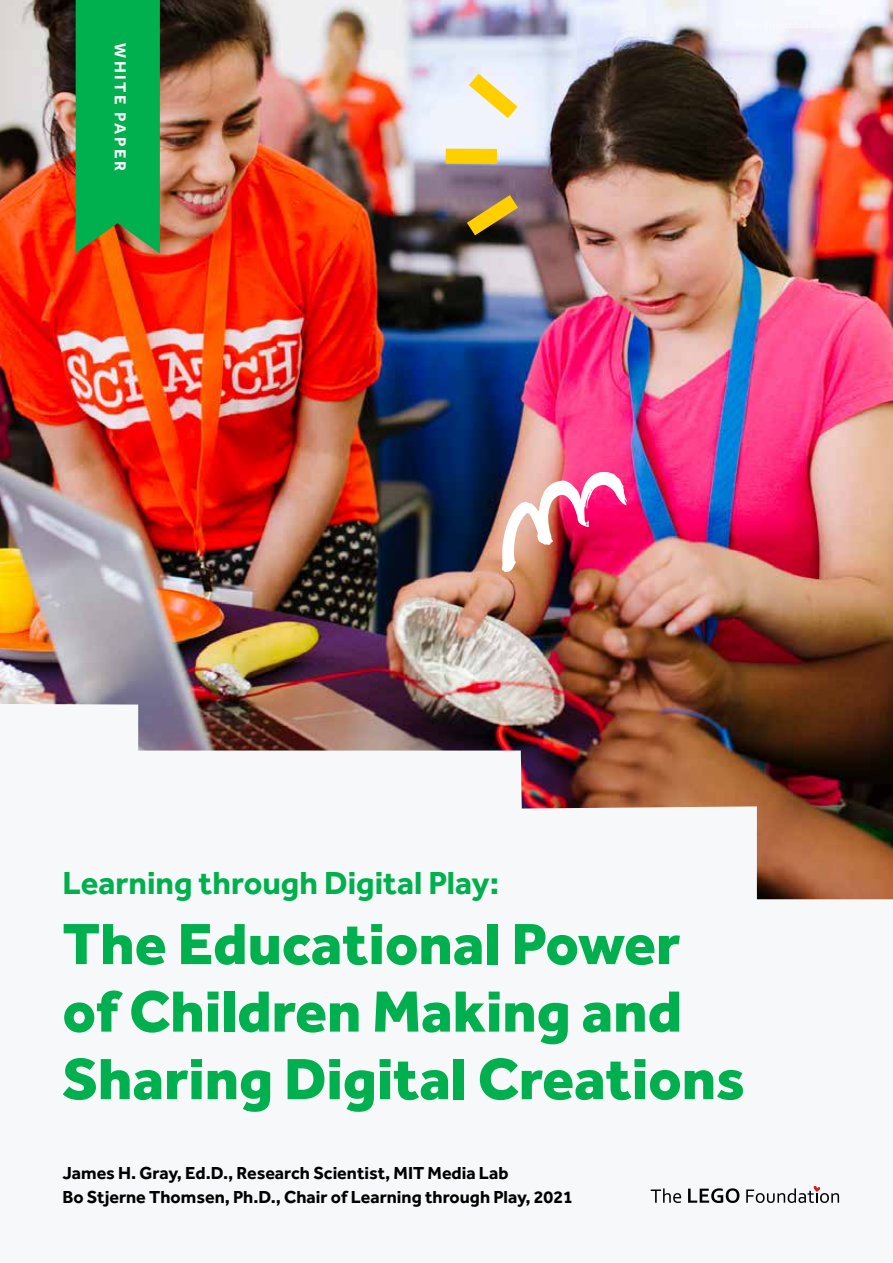
<style>
.page{position:relative;width:893px;height:1263px;background:#fff}
.page>*{position:absolute;margin:0;border:0;box-sizing:border-box;transform-origin:0 0}
.t1{font:800 60px/67.5px "Effra";color:#00af4d}
.t2{font:700 33px "Effra";color:#00af4d}
.t3{font:700 18px/24px "Effra";color:#000}
.t4{font:700 16.5px "Effra";letter-spacing:.15em;color:#f7f8f9}
</style>
<div class="page">
<img style="left:0;top:0;width:893px;height:704px">
<svg style="left:32px;top:704px;width:861px;height:499px"></svg>
<svg style="left:651px;top:1188px;width:30px;height:15px"></svg>
<svg style="left:688px;top:1188px;width:51px;height:15px"></svg>
<svg style="left:746px;top:1186px;width:93px;height:17px"></svg>
<svg style="left:76px;top:0;width:84px;height:253px;background:#0da94a"></svg>
<img style="left:502px;top:472px;width:125px;height:100px">
<svg style="left:453px;top:58px;width:81px;height:76px"></svg>
<svg style="left:450px;top:181px;width:85px;height:69px;background:#78634f"></svg>
<div style="left:446px;top:149px;width:51px;height:15px;background:#ffcf00"></div>
<p class="t4" style="left:130px;top:43px;width:129px;rotate:90deg">WHITE PAPER</p>
<h2 class="t2" style="left:62px;top:862px;width:438px">Learning through Digital Play:</h2>
<h1 class="t1" style="left:62px;top:910px;width:684px">The Educational Power of Children Making and<br>Sharing Digital Creations</h1>
<p class="t3" style="left:62px;top:1160px;width:512px">James H. Gray, Ed.D., Research Scientist, MIT Media Lab<br>Bo Stjerne Thomsen, Ph.D., Chair of Learning through Play, 2021</p>
</div>
